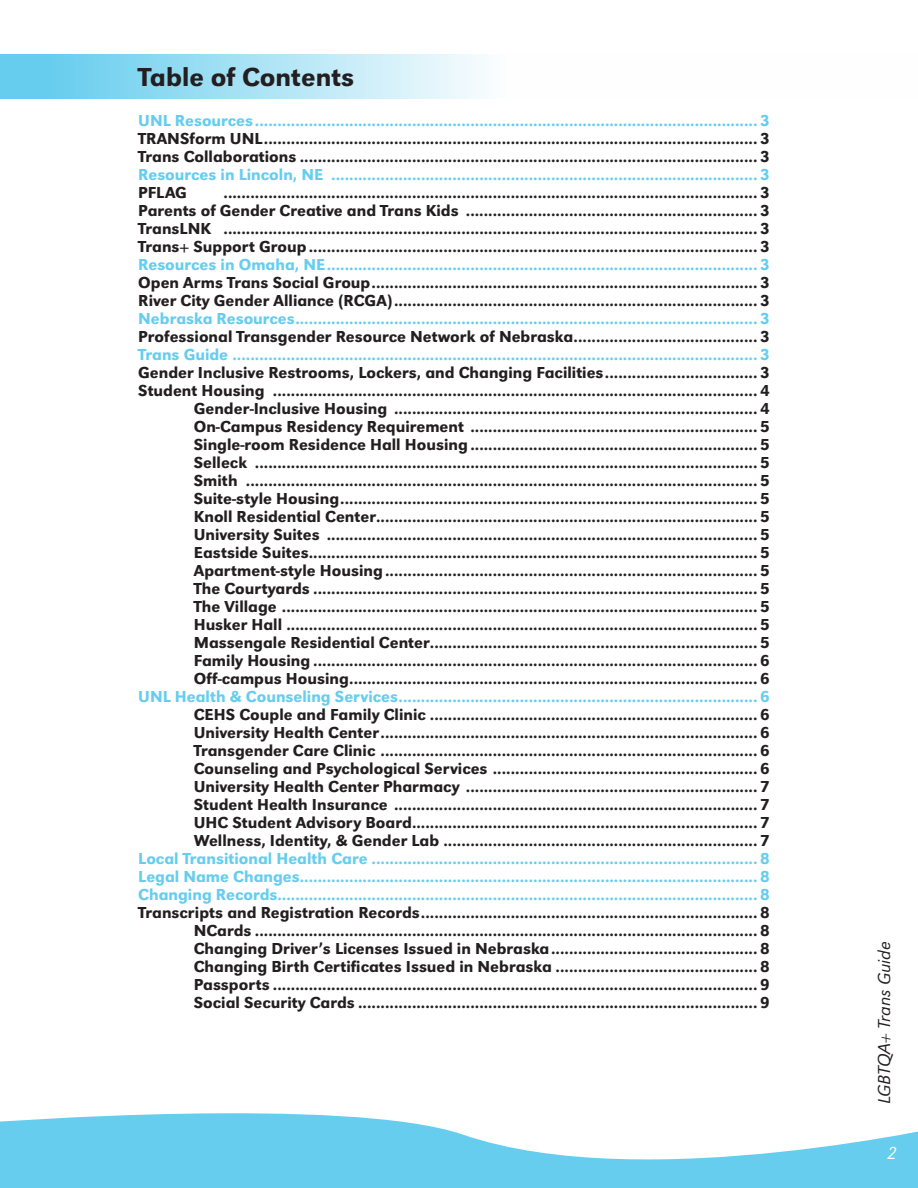
<style>
.page{position:relative;width:918px;height:1188px;background:#fff}
.page>*{position:absolute;margin:0;border:0;box-sizing:border-box;transform-origin:0 0}
.t1{font:500 27px "URW Grotesk T";color:#231f20}
.t2{font:italic 300 18px "URW Grotesk T";color:#231f20}
.t3{font:italic 300 18px "URW Grotesk T";color:#fff}
.Normal1{font:500 16.5px "URW Grotesk T";color:#231f20}
.Normal1-2{font:500 16.5px/18px "URW Grotesk T";color:#66cdee}
.s1{color:#231f20}
</style>
<div class="page">
<svg style="left:0;top:1113px;width:918px;height:75px;fill:#66cdee"></svg>
<svg style="left:0;top:54px;width:482px;height:44px;background:#a6e1f4"></svg>
<p class="t1" style="left:138px;top:62px;width:217px">Table of Contents</p>
<p class="Normal1-2" style="left:138px;top:111px;width:633px">UNL Resources................................................................................................................ 3</p>
<p class="Normal1" style="left:138px;top:129px;width:633px">TRANSform UNL.............................................................................................................. 3</p>
<p class="Normal1" style="left:138px;top:147px;width:633px">Trans Collaborations ...................................................................................................... 3</p>
<p class="Normal1-2" style="left:138px;top:165px;width:633px">Resources in Lincoln, NE ............................................................................................... 3</p>
<p class="Normal1" style="left:138px;top:183px;width:50px">PFLAG</p>
<p class="Normal1" style="left:224px;top:183px;width:548px">....................................................................................................................... 3</p>
<p class="Normal1" style="left:138px;top:201px;width:633px">Parents of Gender Creative and Trans Kids ................................................................. 3</p>
<p class="Normal1" style="left:138px;top:219px;width:633px">TransLNK ....................................................................................................................... 3</p>
<p class="Normal1" style="left:138px;top:237px;width:633px">Trans+ Support Group.................................................................................................... 3</p>
<p class="Normal1-2" style="left:138px;top:255px;width:633px">Resources in Omaha, NE................................................................................................ 3</p>
<p class="Normal1" style="left:138px;top:273px;width:633px">Open Arms Trans Social Group...................................................................................... 3</p>
<p class="Normal1" style="left:138px;top:291px;width:633px">River City Gender Alliance (RCGA)................................................................................. 3</p>
<p class="Normal1-2" style="left:138px;top:309px;width:633px">Nebraska Resources....................................................................................................... 3</p>
<p class="Normal1" style="left:138px;top:327px;width:633px">Professional Transgender Resource Network of Nebraska......................................... 3</p>
<p class="Normal1-2" style="left:138px;top:345px;width:633px">Trans Guide ..................................................................................................................... 3</p>
<p class="Normal1" style="left:138px;top:363px;width:633px">Gender Inclusive Restrooms, Lockers, and Changing Facilities.................................. 3</p>
<p class="Normal1" style="left:138px;top:381px;width:633px">Student Housing ............................................................................................................ 4</p>
<p class="Normal1" style="left:194px;top:399px;width:577px">Gender-Inclusive Housing ................................................................................. 4</p>
<p class="Normal1" style="left:194px;top:417px;width:577px">On-Campus Residency Requirement ................................................................ 5</p>
<p class="Normal1" style="left:194px;top:435px;width:577px">Single-room Residence Hall Housing ................................................................ 5</p>
<p class="Normal1" style="left:194px;top:453px;width:577px">Selleck ................................................................................................................ 5</p>
<p class="Normal1" style="left:194px;top:471px;width:577px">Smith .................................................................................................................. 5</p>
<p class="Normal1" style="left:194px;top:489px;width:577px">Suite-style Housing............................................................................................. 5</p>
<p class="Normal1" style="left:194px;top:507px;width:577px">Knoll Residential Center..................................................................................... 5</p>
<p class="Normal1" style="left:194px;top:525px;width:577px">University Suites ................................................................................................ 5</p>
<p class="Normal1" style="left:194px;top:543px;width:577px">Eastside Suites.................................................................................................... 5</p>
<p class="Normal1" style="left:194px;top:561px;width:577px">Apartment-style Housing................................................................................... 5</p>
<p class="Normal1" style="left:194px;top:579px;width:577px">The Courtyards ................................................................................................... 5</p>
<p class="Normal1" style="left:194px;top:597px;width:577px">The Village .......................................................................................................... 5</p>
<p class="Normal1" style="left:194px;top:615px;width:577px">Husker Hall ......................................................................................................... 5</p>
<p class="Normal1" style="left:194px;top:633px;width:577px">Massengale Residential Center......................................................................... 5</p>
<p class="Normal1" style="left:194px;top:651px;width:577px">Family Housing ................................................................................................... 6</p>
<p class="Normal1" style="left:194px;top:669px;width:577px">Off-campus Housing........................................................................................... 6</p>
<p class="Normal1-2" style="left:138px;top:687px;width:633px">UNL Health &amp; Counseling Services................................................................................ 6</p>
<p class="Normal1" style="left:194px;top:705px;width:577px">CEHS Couple and Family Clinic ......................................................................... 6</p>
<p class="Normal1" style="left:194px;top:723px;width:577px">University Health Center.................................................................................... 6</p>
<p class="Normal1" style="left:194px;top:741px;width:577px">Transgender Care Clinic .................................................................................... 6</p>
<p class="Normal1" style="left:194px;top:759px;width:577px">Counseling and Psychological Services ........................................................... 6</p>
<p class="Normal1" style="left:194px;top:777px;width:577px">University Health Center Pharmacy ................................................................. 7</p>
<p class="Normal1" style="left:194px;top:795px;width:577px">Student Health Insurance ................................................................................. 7</p>
<p class="Normal1" style="left:194px;top:813px;width:577px">UHC Student Advisory Board............................................................................. 7</p>
<p class="Normal1" style="left:194px;top:831px;width:577px">Wellness, Identity, &amp; Gender Lab ...................................................................... 7</p>
<p class="Normal1-2" style="left:138px;top:849px;width:633px">Local Transitional Health Care ...................................................................................... 8</p>
<p class="Normal1-2" style="left:138px;top:867px;width:633px">Legal Name Changes...................................................................................................... 8</p>
<p class="Normal1-2" style="left:138px;top:885px;width:633px">Changing Records........................................................................................................... 8<br><span class="s1">Transcripts and Registration Records........................................................................... 8</span></p>
<p class="Normal1" style="left:194px;top:921px;width:577px">NCards ................................................................................................................ 8</p>
<p class="Normal1" style="left:194px;top:939px;width:577px">Changing Driver’s Licenses Issued in Nebraska.............................................. 8</p>
<p class="Normal1" style="left:194px;top:957px;width:577px">Changing Birth Certificates Issued in Nebraska ............................................. 8</p>
<p class="Normal1" style="left:194px;top:975px;width:577px">Passports ............................................................................................................ 9</p>
<p class="Normal1" style="left:194px;top:993px;width:577px">Social Security Cards ......................................................................................... 9</p>
<p class="t2" style="left:874px;top:1104px;width:164px;rotate:-90deg">LGBTQA+ Trans Guide</p>
<p class="t3" style="left:887px;top:1143px;width:11px">2</p>
</div>
